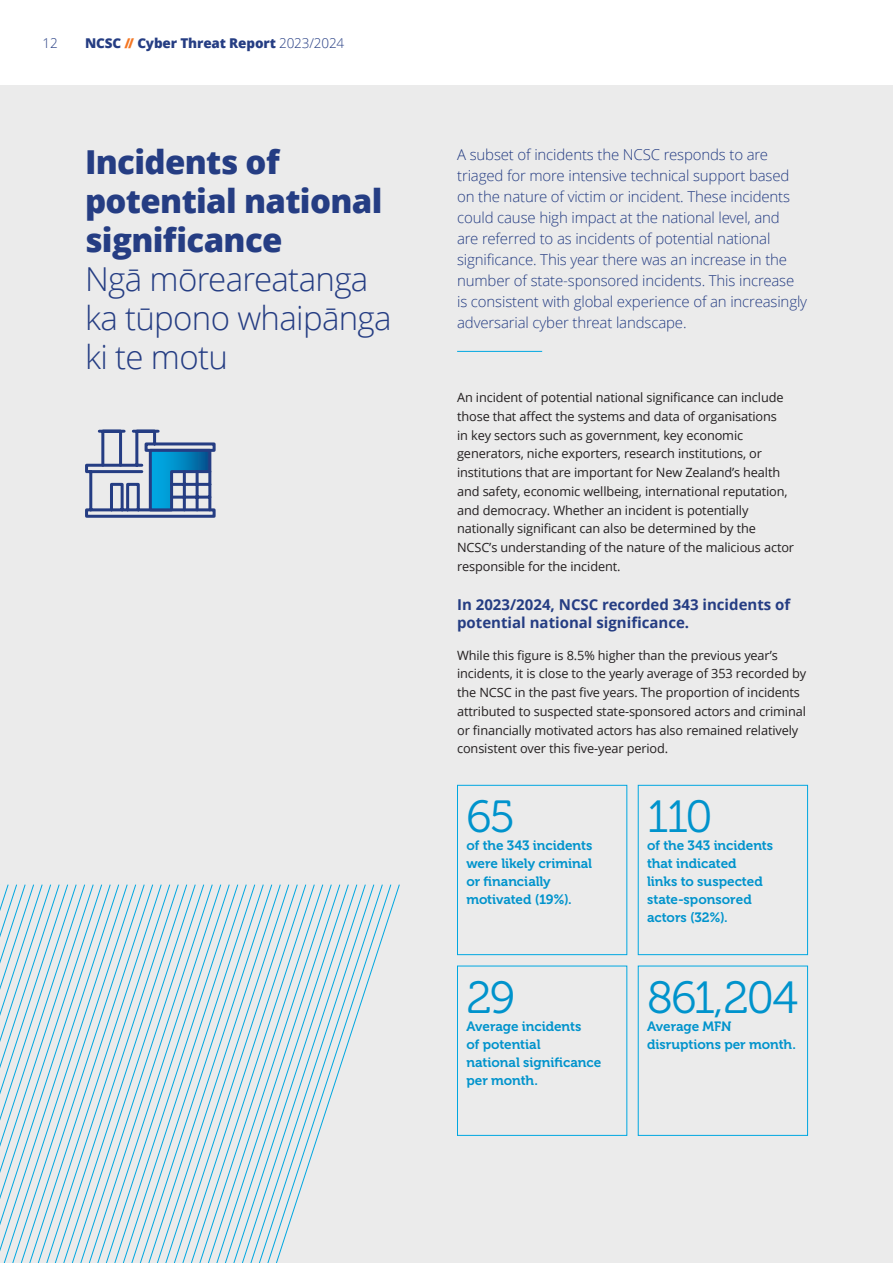
<style>
.page{position:relative;width:893px;height:1263px;background:#fff}
.page>*{position:absolute;margin:0;border:0;box-sizing:border-box;transform-origin:0 0}
.t1{font:45px "Museo 300";letter-spacing:-.045em;color:#0093cc}
.t2{font:300 33px/39px "Open Sans";letter-spacing:-.02em;color:#253d83}
.t3{font:800 33px/39px "Open Sans";letter-spacing:-.02em;color:#253d83}
.t4{font:300 15px/21px "Open Sans";letter-spacing:-.01em;color:#253d83}
.t5{font:700 15px/18px "Open Sans";color:#253d83}
.t6{font:13.5px/18px "Museo 700";letter-spacing:-.005em;color:#0093cc}
.t7{font:800 13.5px "Open Sans";letter-spacing:-.01em;color:#253d83}
.t8{font:300 13.5px "Open Sans";color:#253d83}
.t9{font:12.75px/18.8px "Open Sans";letter-spacing:-.01em;color:#231f20}
.s1{color:#f47723}
.s2{font-weight:300}
</style>
<div class="page">
<div style="left:0;top:85px;width:893px;height:1178px;background:#ebebeb"></div>
<svg style="left:0;top:884px;width:400px;height:379px"></svg>
<hr style="left:457px;top:351px;width:85px;height:1px;background:#00a7e1">
<div style="left:638px;top:785px;width:170px;height:170px;border:1px solid #00a7e1"></div>
<div style="left:638px;top:966px;width:170px;height:170px;border:1px solid #00a7e1"></div>
<div style="left:457px;top:785px;width:170px;height:170px;border:1px solid #00a7e1"></div>
<div style="left:457px;top:966px;width:170px;height:170px;border:1px solid #00a7e1"></div>
<svg style="left:85px;top:429px;width:131px;height:89px"></svg>
<p class="t8" style="left:43px;top:34px;width:17px">12</p>
<p class="t7" style="left:85px;top:33px;width:261px">NCSC <span class="s1">//</span> Cyber Threat Report <span class="s2">2023/2024</span></p>
<h2 class="t3" style="left:85px;top:141px;width:299px">Incidents of potential national significance</h2>
<h2 class="t2" style="left:85px;top:259px;width:308px">Ngā mōreareatanga ka tūpono whaipānga ki te motu</h2>
<p class="t4" style="left:457px;top:144px;width:352px">A subset of incidents the NCSC responds to are triaged for more intensive technical support based on the nature of victim or incident. These incidents could cause high impact at the national level, and<br>are referred to as incidents of potential national significance. This year there was an increase in the number of state-sponsored incidents. This increase is consistent with global experience of an increasingly adversarial cyber threat landscape.</p>
<p class="t9" style="left:457px;top:388px;width:338px">An incident of potential national significance can include those that affect the systems and data of organisations<br>in key sectors such as government, key economic generators, niche exporters, research institutions, or institutions that are important for New Zealand’s health and safety, economic wellbeing, international reputation, and democracy. Whether an incident is potentially nationally significant can also be determined by the NCSC’s understanding of the nature of the malicious actor responsible for the incident.</p>
<p class="t5" style="left:457px;top:595px;width:335px">In 2023/2024, NCSC recorded 343 incidents of potential national significance.</p>
<p class="t9" style="left:457px;top:645px;width:351px">While this figure is 8.5% higher than the previous year’s incidents, it is close to the yearly average of 353 recorded by the NCSC in the past five years. The proportion of incidents attributed to suspected state-sponsored actors and criminal or financially motivated actors has also remained relatively consistent over this five-year period.</p>
<h1 class="t1" style="left:466px;top:792px;width:50px">65</h1>
<p class="t6" style="left:466px;top:837px;width:128px">of the 343 incidents were likely criminal or financially motivated (19%).</p>
<h1 class="t1" style="left:466px;top:973px;width:50px">29</h1>
<p class="t6" style="left:466px;top:1017px;width:136px">Average incidents<br>of potential<br>national significance per month.</p>
<h1 class="t1" style="left:647px;top:792px;width:67px">110</h1>
<p class="t6" style="left:647px;top:837px;width:128px">of the 343 incidents that indicated<br>links to suspected state-sponsored actors (32%).</p>
<h1 class="t1" style="left:647px;top:973px;width:152px">861,204</h1>
<p class="t6" style="left:647px;top:1017px;width:150px">Average MFN disruptions per month.</p>
</div>
